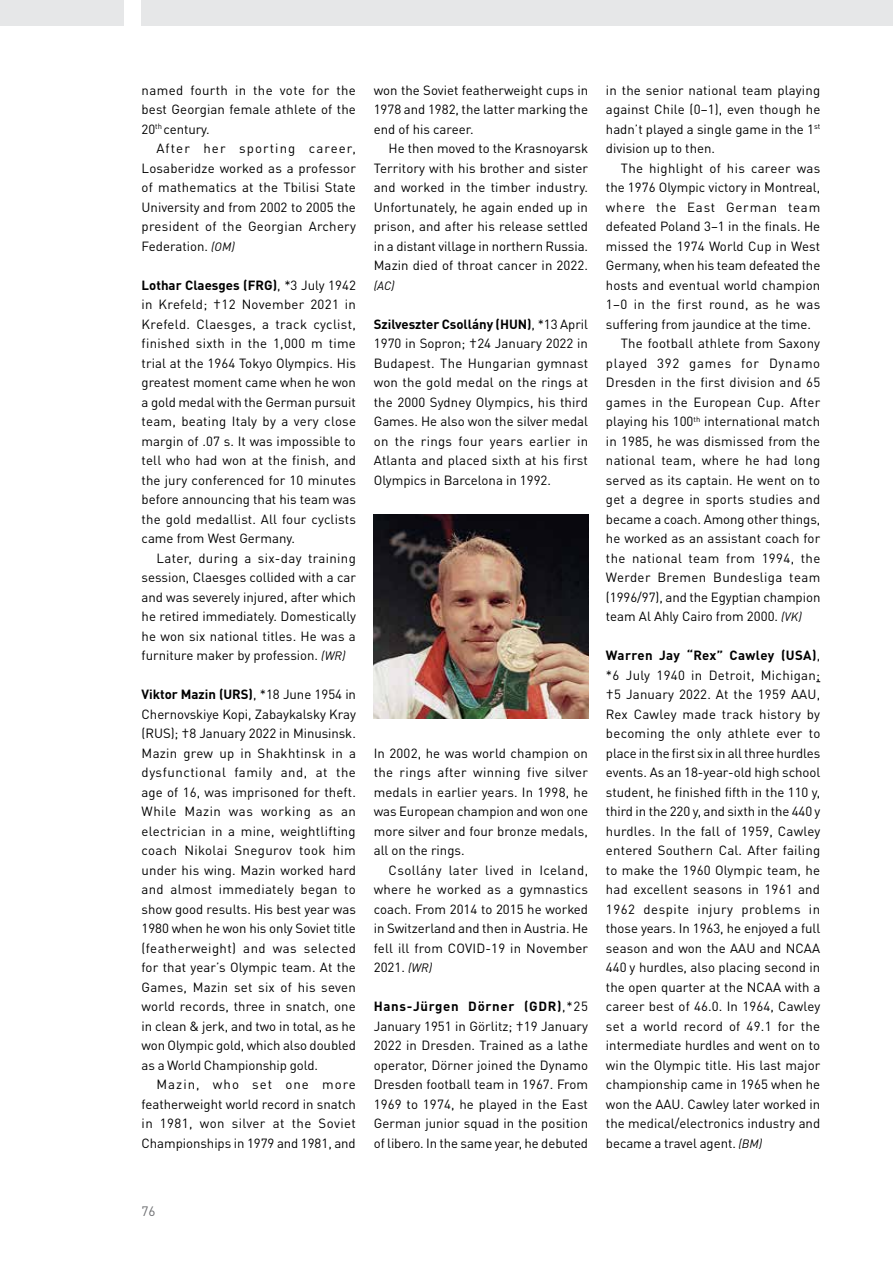
<style>
.page{position:relative;width:893px;height:1263px;background:#fff}
.page>*{position:absolute;margin:0;border:0;box-sizing:border-box;transform-origin:0 0}
.t1{font:13.5px "DIN Pro";color:#6d6e71}
.t2{font:13.2px/19.5px "DIN Pro";color:#000;text-align:justify}
.t3{font:13.2px "DIN Pro";letter-spacing:.025em;color:#000}
.t4{font:700 13.2px "DIN Pro";color:#000}
.t5{font:13.2px "DIN Pro";letter-spacing:.03em;color:#000}
.t6{font:13.2px "DIN Pro";letter-spacing:.02em;color:#000}
.t7{font:13.2px "DIN Pro";letter-spacing:.055em;color:#000}
.t8{font:13.2px "DIN Pro";letter-spacing:.06em;color:#000}
.t9{font:italic 12px "DIN Pro";color:#000}
.s1{font-style:italic;font-size:12px}
.s2{font-weight:700}
</style>
<div class="page">
<div style="left:142px;top:0;width:751px;height:26px;background:#e6e7e8"></div>
<div style="left:0;top:0;width:124px;height:26px;background:#e6e7e8"></div>
<img style="left:374px;top:514px;width:214px;height:205px">
<p class="t2" style="left:142px;top:79px;width:216px">named fourth in the vote for the best Georgian female athlete of the 20<sup>th</sup> century.</p>
<p class="t2" style="left:142px;top:137px;width:216px;text-indent:15px">After her sporting career, Losaberidze worked as a professor of mathematics at the Tbilisi State University and from 2002 to 2005 the president of the Georgian Archery Federation. <span class="s1">(OM)</span></p>
<p class="t2" style="left:142px;top:274px;width:216px"><span class="s2">Lothar Claesges (FRG)</span>, *3 July 1942 in Krefeld; †12 November 2021 in Krefeld. Claesges, a track cyclist, finished sixth in the 1,000 m time trial at the 1964 Tokyo Olympics. His greatest moment came when he won a gold medal with the German pursuit team, beating Italy by a very close margin of .07 s. It was impossible to tell who had won at the finish, and the jury conferenced for 10 minutes before announcing that his team was the gold medallist. All four cyclists came from West Germany.</p>
<p class="t2" style="left:142px;top:547px;width:216px;text-indent:15px">Later, during a six-day training session, Claesges collided with a car and was severely injured, after which he retired immediately. Domestically he won six national titles. He was a furniture maker by profession. <span class="s1">(WR)</span></p>
<p class="t4" style="left:142px;top:684px;width:91px">Viktor Mazin (URS</p>
<p class="t2" style="left:142px;top:683px;width:216px;text-indent:107px"><span class="s2">)</span>, *18 June 1954 in Chernovskiye Kopi, Zabaykalsky Kray (RUS); †8 January 2022 in Minusinsk.<br>Mazin grew up in Shakhtinsk in a dysfunctional family and, at the age of 16, was imprisoned for theft.<br>While Mazin was working as an electrician in a mine, weightlifting coach Nikolai Snegurov took him under his wing. Mazin worked hard and almost immediately began to show good results. His best year was 1980 when he won his only Soviet title (featherweight) and was selected for that year’s Olympic team. At the Games, Mazin set six of his seven world records, three in snatch, one in clean &amp; jerk, and two in total, as he won Olympic gold, which also doubled as a World Championship gold.</p>
<p class="t2" style="left:142px;top:1073px;width:216px;text-indent:15px">Mazin, who set one more featherweight world record in snatch in 1981, won silver at the Soviet Championships in 1979 and 1981, and</p>
<p class="t2" style="left:374px;top:79px;width:216px">won the Soviet featherweight cups in 1978 and 1982, the latter marking the end of his career.</p>
<p class="t2" style="left:374px;top:137px;width:216px;text-indent:15px">He then moved to the Krasnoyarsk Territory with his brother and sister and worked in the timber industry.<br>Unfortunately, he again ended up in prison, and after his release settled in a distant village in northern Russia.<br>Mazin died of throat cancer in 2022.</p>
<p class="t9" style="left:374px;top:276px;width:22px">(AC)</p>
<p class="t4" style="left:374px;top:313px;width:136px">Szilveszter Csollány (HUN</p>
<p class="t2" style="left:374px;top:313px;width:216px;text-indent:153px"><span class="s2">)</span>, *13 April 1970 in Sopron; †24 January 2022 in Budapest. The Hungarian gymnast won the gold medal on the rings at the 2000 Sydney Olympics, his third Games. He also won the silver medal on the rings four years earlier in Atlanta and placed sixth at his first Olympics in Barcelona in 1992.</p>
<p class="t2" style="left:374px;top:742px;width:216px">In 2002, he was world champion on the rings after winning five silver medals in earlier years. In 1998, he was European champion and won one more silver and four bronze medals, all on the rings.</p>
<p class="t2" style="left:374px;top:859px;width:216px;text-indent:15px">Csollány later lived in Iceland, where he worked as a gymnastics coach. From 2014 to 2015 he worked in Switzerland and then in Austria. He fell ill from COVID-19 in November 2021. <span class="s1">(WR)</span></p>
<p class="t2" style="left:374px;top:995px;width:216px"><span class="s2">Hans-Jürgen Dörner (GDR)</span>,*25<br>January 1951 in Görlitz; †19 January 2022 in Dresden. Trained as a lathe operator, Dörner joined the Dynamo Dresden football team in 1967. From 1969 to 1974, he played in the East German junior squad in the position of libero. In the same year, he debuted</p>
<p class="t2" style="left:606px;top:79px;width:216px">in the senior national team playing against Chile (0–1), even though he hadn’t played a single game in the 1<sup>st </sup>division up to then.</p>
<p class="t3" style="left:621px;top:158px;width:201px">The highlight of his career was</p>
<p class="t2" style="left:606px;top:176px;width:216px">the 1976 Olympic victory in Montreal,</p>
<p class="t8" style="left:606px;top:197px;width:216px">where the East German team</p>
<p class="t2" style="left:606px;top:215px;width:216px">defeated Poland 3–1 in the finals. He</p>
<p class="t2" style="left:606px;top:235px;width:216px">missed the 1974 World Cup in West</p>
<p class="t2" style="left:606px;top:254px;width:216px">Germany, when his team defeated the</p>
<p class="t2" style="left:606px;top:274px;width:216px">hosts and eventual world champion</p>
<p class="t3" style="left:606px;top:294px;width:216px">1–0 in the first round, as he was</p>
<p class="t2" style="left:606px;top:313px;width:206px">suffering from jaundice at the time.</p>
<p class="t2" style="left:621px;top:332px;width:201px">The football athlete from Saxony</p>
<p class="t7" style="left:606px;top:353px;width:216px">played 392 games for Dynamo</p>
<p class="t2" style="left:606px;top:371px;width:216px">Dresden in the first division and 65</p>
<p class="t6" style="left:606px;top:392px;width:216px">games in the European Cup. After</p>
<p class="t2" style="left:606px;top:410px;width:216px">playing his 100<sup>th</sup> international match</p>
<p class="t2" style="left:606px;top:430px;width:216px">in 1985, he was dismissed from the</p>
<p class="t3" style="left:606px;top:450px;width:216px">national team, where he had long</p>
<p class="t2" style="left:606px;top:469px;width:216px">served as its captain. He went on to</p>
<p class="t2" style="left:606px;top:488px;width:216px">get a degree in sports studies and</p>
<p class="t2" style="left:606px;top:508px;width:216px">became a coach. Among other things,</p>
<p class="t2" style="left:606px;top:527px;width:216px">he worked as an assistant coach for</p>
<p class="t5" style="left:606px;top:548px;width:216px">the national team from 1994, the</p>
<p class="t5" style="left:606px;top:567px;width:216px">Werder Bremen Bundesliga team</p>
<p class="t2" style="left:606px;top:586px;width:216px">(1996/97), and the Egyptian champion</p>
<p class="t2" style="left:606px;top:605px;width:197px">team Al Ahly Cairo from 2000. <span class="s1">(VK)</span></p>
<p class="t4" style="left:606px;top:645px;width:190px">Warren Jay “Rex” Cawley (USA</p>
<p class="t2" style="left:606px;top:644px;width:216px;text-indent:206px"><span class="s2">)</span>, *6 July 1940 in Detroit, Michigan; †5 January 2022. At the 1959 AAU, Rex Cawley made track history by becoming the only athlete ever to place in the first six in all three hurdles events. As an 18-year-old high school student, he finished fifth in the 110 y, third in the 220 y, and sixth in the 440 y hurdles. In the fall of 1959, Cawley entered Southern Cal. After failing to make the 1960 Olympic team, he had excellent seasons in 1961 and 1962 despite injury problems in those years. In 1963, he enjoyed a full season and won the AAU and NCAA 440 y hurdles, also placing second in the open quarter at the NCAA with a career best of 46.0. In 1964, Cawley set a world record of 49.1 for the intermediate hurdles and went on to win the Olympic title. His last major championship came in 1965 when he won the AAU. Cawley later worked in the medical/electronics industry and became a travel agent. <span class="s1">(BM)</span></p>
<p class="t1" style="left:142px;top:1201px;width:16px">76</p>
</div>
